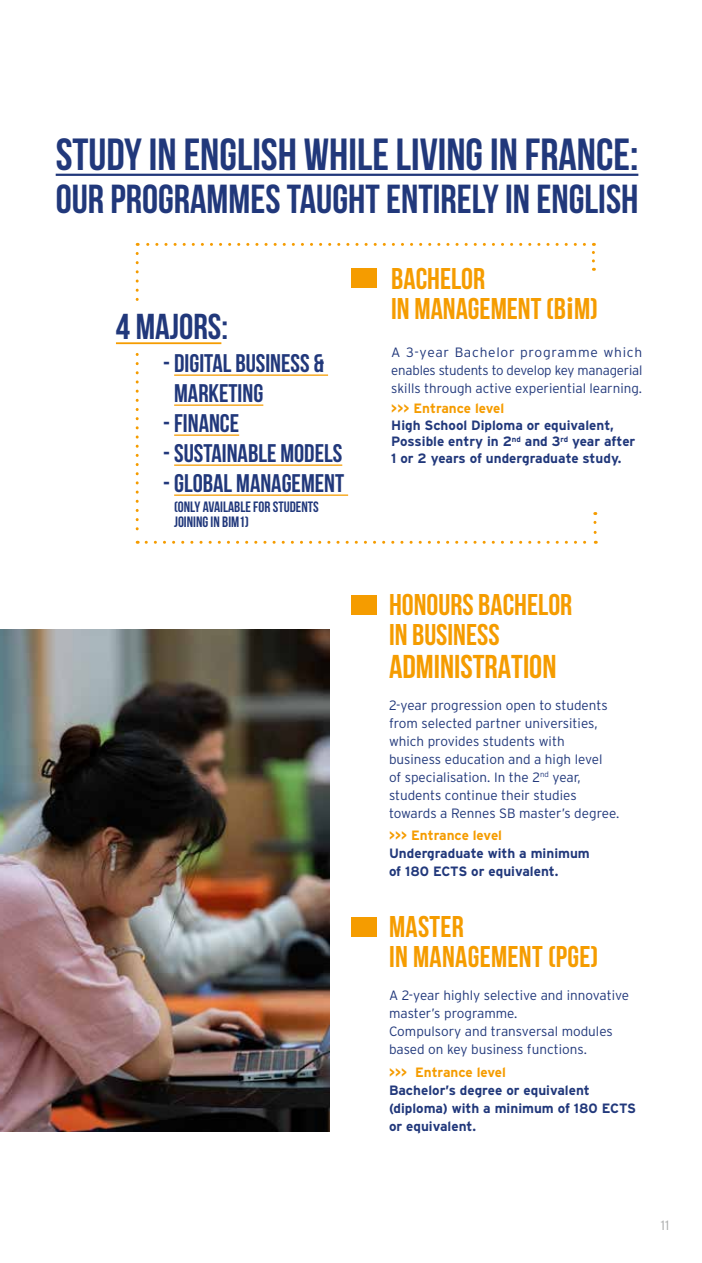
<style>
.page{position:relative;width:702px;height:1263px;background:#fff}
.page>*{position:absolute;margin:0;border:0;box-sizing:border-box;transform-origin:0 0}
.t1{font:700 45px "Bebas Neue";color:#21387b}
.t2{font:700 40.5px "Bebas Neue";color:#21387b}
.t3{font:700 36px "Bebas Neue";color:#21387b}
.t4{font:700 33px "Bebas Neue";color:#f59c00}
.t5{font:700 30px/30px "Bebas Neue";color:#f59c00}
.t6{font:700 25.5px/30px "Bebas Neue";color:#21387b}
.t7{font:700 15px/15px "Bebas Neue";color:#21387b}
.t8{font:300 13.5px/18px "Interstate";color:#21387b}
.t9{font:700 13.5px/18px "Interstate";color:#21387b}
.t10{font:700 13.5px "Interstate";color:#f59c00}
.t11{font:300 13.5px "Interstate";color:#abacac}
.s1{font-family:"Interstate"}
</style>
<div class="page">
<hr style="left:56px;top:174px;width:582px;height:2px;background:#21387b">
<div style="left:352px;top:917px;width:25px;height:19px;background:#f59c00"></div>
<div style="left:352px;top:596px;width:25px;height:19px;background:#f59c00"></div>
<svg style="left:592px;top:243px;width:3px;height:18px"></svg>
<svg style="left:137px;top:243px;width:447px;height:3px"></svg>
<svg style="left:136px;top:253px;width:3px;height:291px"></svg>
<svg style="left:146px;top:541px;width:450px;height:3px"></svg>
<svg style="left:593px;top:512px;width:5px;height:22px"></svg>
<hr style="left:174px;top:374px;width:154px;height:2px;background:#f59c00">
<hr style="left:174px;top:404px;width:89px;height:2px;background:#f59c00">
<hr style="left:174px;top:434px;width:65px;height:2px;background:#f59c00">
<hr style="left:174px;top:464px;width:168px;height:2px;background:#f59c00">
<hr style="left:174px;top:494px;width:174px;height:2px;background:#f59c00">
<div style="left:116px;top:305px;width:121px;height:42px;background:#fff"></div>
<hr style="left:116px;top:342px;width:105px;height:2px;background:#f59c00">
<div style="left:352px;top:269px;width:25px;height:19px;background:#f59c00"></div>
<img style="left:0;top:629px;width:330px;height:502px">
<h1 class="t1" style="left:56px;top:130px;width:584px">STUDY IN ENGLISH WHILE LIVING IN FRANCE:</h1>
<h2 class="t2" style="left:56px;top:177px;width:584px">OUR PROGRAMMES TAUGHT ENTIRELY IN ENGLISH</h2>
<h3 class="t3" style="left:116px;top:307px;width:114px">4 MAJORS:</h3>
<h3 class="t6" style="left:174px;top:348px;width:151px;text-indent:-11px">- DIGITAL BUSINESS &amp;<br>MARKETING</h3>
<h3 class="t6" style="left:163px;top:408px;width:77px">- FINANCE</h3>
<h3 class="t6" style="left:163px;top:438px;width:180px">- SUSTAINABLE MODELS</h3>
<h3 class="t6" style="left:163px;top:468px;width:182px">- GLOBAL MANAGEMENT</h3>
<p class="t7" style="left:174px;top:499px;width:146px">(ONLY AVAILABLE FOR STUDENTS<br>JOINING IN BIM1)</p>
<h3 class="t5" style="left:391px;top:263px;width:208px">BACHELOR<br>IN MANAGEMENT (B<span class="s1">i</span>M)</h3>
<p class="t8" style="left:391px;top:343px;width:252px;text-align:justify">A 3-year Bachelor programme which enables students to develop key managerial skills through active experiential learning.</p>
<p class="t10" style="left:391px;top:401px;width:115px">&gt;&gt;&gt; Entrance level</p>
<p class="t9" style="left:391px;top:417px;width:245px;line-height:16.5px">High School Diploma or equivalent,<br>Possible entry in 2<sup>nd</sup> and 3<sup>rd</sup> year after<br>1 or 2 years of undergraduate study.</p>
<h3 class="t5" style="left:389px;top:589px;width:185px">HONOURS BACHELOR<br>IN BUSINESS</h3>
<h3 class="t4" style="left:389px;top:648px;width:169px">ADMINISTRATION</h3>
<p class="t8" style="left:389px;top:696px;width:232px">2-year progression open to students from selected partner universities, which provides students with business education and a high level<br>of specialisation. In the 2<sup>nd</sup> year, students continue their studies towards a Rennes SB master’s degree.</p>
<p class="t10" style="left:389px;top:828px;width:115px">&gt;&gt;&gt; Entrance level</p>
<p class="t9" style="left:389px;top:844px;width:202px">Undergraduate with a minimum of 180 ECTS or equivalent.</p>
<h3 class="t5" style="left:389px;top:911px;width:211px">MASTER<br>IN MANAGEMENT (PGE)</h3>
<p class="t8" style="left:389px;top:986px;width:242px">A 2-year highly selective and innovative master’s programme.<br>Compulsory and transversal modules based on key business functions.</p>
<p class="t10" style="left:389px;top:1064px;width:118px">&gt;&gt;&gt; Entrance level</p>
<p class="t9" style="left:389px;top:1081px;width:249px">Bachelor’s degree or equivalent (diploma) with a minimum of 180 ECTS or equivalent.</p>
<p class="t11" style="left:660px;top:1218px;width:10px">11</p>
</div>
